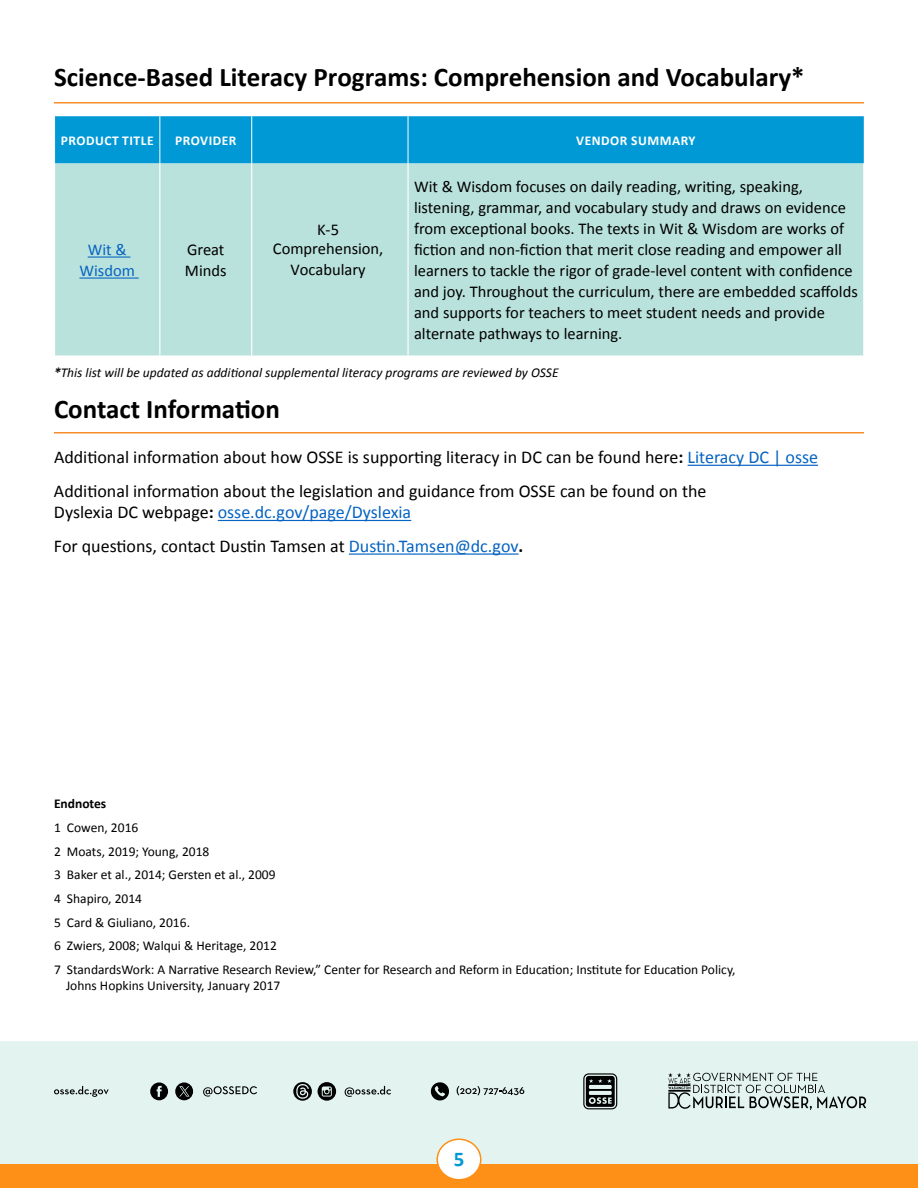
<style>
.page{position:relative;width:918px;height:1188px;background:#fff}
.page>*{position:absolute;margin:0;border:0;box-sizing:border-box;transform-origin:0 0}
.t1{font:700 27px "Calibri";color:#000}
.t2{font:700 21px "Calibri";color:#0099d6}
.t3{font:18px/33.6px "Calibri";color:#000}
.t4{font:16.5px/21px "Calibri";color:#000}
.t5{font:16.5px/21px "Calibri";color:#0563c1;text-align:center}
.t6{font:13.5px/23.7px "Calibri";color:#000}
.t7{font:italic 13.5px "Calibri";color:#000}
.t8{font:700 13.5px "Calibri";letter-spacing:.04em;color:#fff}
.t9{font:700 13.5px "Calibri";color:#000}
.s1{font-weight:700}
.s2{color:#0563c1}
</style>
<div class="page">
<div style="left:0;top:1041px;width:918px;height:147px;background:#e3f3ef"></div>
<div style="left:0;top:1164px;width:918px;height:24px;background:#ff9017"></div>
<div style="left:437px;top:1139px;width:44px;height:41px;background:#fff;border-radius:50%"></div>
<div style="left:436px;top:1138px;width:46px;height:42px;border:2px solid #ff9017;border-radius:50%"></div>
<hr style="left:688px;top:465px;width:130px;height:1px;background:#0563c1">
<hr style="left:218px;top:520px;width:193px;height:1px;background:#0563c1">
<hr style="left:349px;top:553px;width:170px;height:2px;background:#0563c1">
<div style="left:55px;top:116px;width:809px;height:48px;background:#0099d6"></div>
<div style="left:55px;top:164px;width:808px;height:192px;background:#bae2dc"></div>
<hr style="left:159px;top:116px;width:1px;height:48px;background:#fff">
<hr style="left:251px;top:116px;width:1px;height:48px;background:#fff">
<hr style="left:408px;top:116px;width:1px;height:48px;background:#fff">
<hr style="left:159px;top:164px;width:1px;height:192px;background:#fff">
<hr style="left:251px;top:164px;width:1px;height:192px;background:#fff">
<hr style="left:407px;top:164px;width:2px;height:192px;background:#fff">
<hr style="left:88px;top:257px;width:42px;height:1px;background:#0563c1">
<hr style="left:79px;top:278px;width:60px;height:1px;background:#0563c1">
<hr style="left:54px;top:102px;width:810px;height:2px;background:#f78d28">
<hr style="left:54px;top:432px;width:810px;height:2px;background:#f78d28">
<svg style="left:150px;top:1082px;width:18px;height:18px"></svg>
<svg style="left:203px;top:1086px;width:54px;height:11px"></svg>
<svg style="left:54px;top:1086px;width:55px;height:11px"></svg>
<svg style="left:431px;top:1082px;width:18px;height:18px"></svg>
<svg style="left:457px;top:1086px;width:67px;height:10px"></svg>
<svg style="left:668px;top:1073px;width:198px;height:37px"></svg>
<svg style="left:583px;top:1073px;width:34px;height:36px"></svg>
<svg style="left:175px;top:1082px;width:18px;height:18px"></svg>
<svg style="left:345px;top:1086px;width:46px;height:11px"></svg>
<svg style="left:318px;top:1082px;width:18px;height:19px"></svg>
<svg style="left:293px;top:1082px;width:19px;height:19px"></svg>
<h1 class="t1" style="left:54px;top:58px;width:752px">Science-Based Literacy Programs: Comprehension and Vocabulary*</h1>
<p class="t8" style="left:61px;top:131px;width:94px">PRODUCT TITLE</p>
<p class="t8" style="left:175px;top:131px;width:63px">PROVIDER</p>
<p class="t8" style="left:576px;top:131px;width:121px">VENDOR SUMMARY</p>
<p class="t4" style="left:414px;top:176px;width:445px">Wit &amp; Wisdom focuses on daily reading, writing, speaking, listening, grammar, and vocabulary study and draws on evidence from exceptional books. The texts in Wit &amp; Wisdom are works of fiction and non-fiction that merit close reading and empower all learners to tackle the rigor of grade-level content with confidence and joy. Throughout the curriculum, there are embedded scaffolds and supports for teachers to meet student needs and provide alternate pathways to learning.</p>
<p class="t7" style="left:54px;top:363px;width:506px"><span class="s1">*</span>This list will be updated as additional supplemental literacy programs are reviewed by OSSE</p>
<h1 class="t1" style="left:54px;top:390px;width:227px">Contact Information</h1>
<p class="t3" style="left:54px;top:441px;width:766px">Additional information about how OSSE is supporting literacy in DC can be found here<span class="s1">:</span> <span class="s2">Literacy DC | osse<br></span>Additional information about the legislation and guidance from OSSE can be found on the</p>
<p class="t3" style="left:54px;top:496px;width:471px">Dyslexia DC webpage<span class="s1">:</span> <span class="s2">osse.dc.gov/page/Dyslexia<br></span>For questions, contact Dustin Tamsen at <span class="s2">Dustin.Tamsen@dc.gov</span><span class="s1">.</span></p>
<p class="t4" style="left:273px;top:219px;width:112px;line-height:20.4px;text-align:center">K-5<br>Comprehension,<br>Vocabulary</p>
<p class="t5" style="left:79px;top:239px;width:57px">Wit &amp;<br>Wisdom</p>
<p class="t4" style="left:185px;top:239px;width:43px">Great<br>Minds</p>
<p class="t9" style="left:54px;top:794px;width:54px">Endnotes</p>
<p class="t6" style="left:54px;top:816px;width:683px">1 Cowen, 2016<br>2 Moats, 2019; Young, 2018<br>3 Baker et al., 2014; Gersten et al., 2009<br>4 Shapiro, 2014<br>5 Card &amp; Giuliano, 2016.<br>6 Zwiers, 2008; Walqui &amp; Heritage, 2012<br>7 StandardsWork: A Narrative Research Review,” Center for Research and Reform in Education; Institute for Education Policy,</p>
<p class="t6" style="left:66px;top:974px;width:216px">Johns Hopkins University, January 2017</p>
<p class="t2" style="left:454px;top:1144px;width:12px">5</p>
</div>
